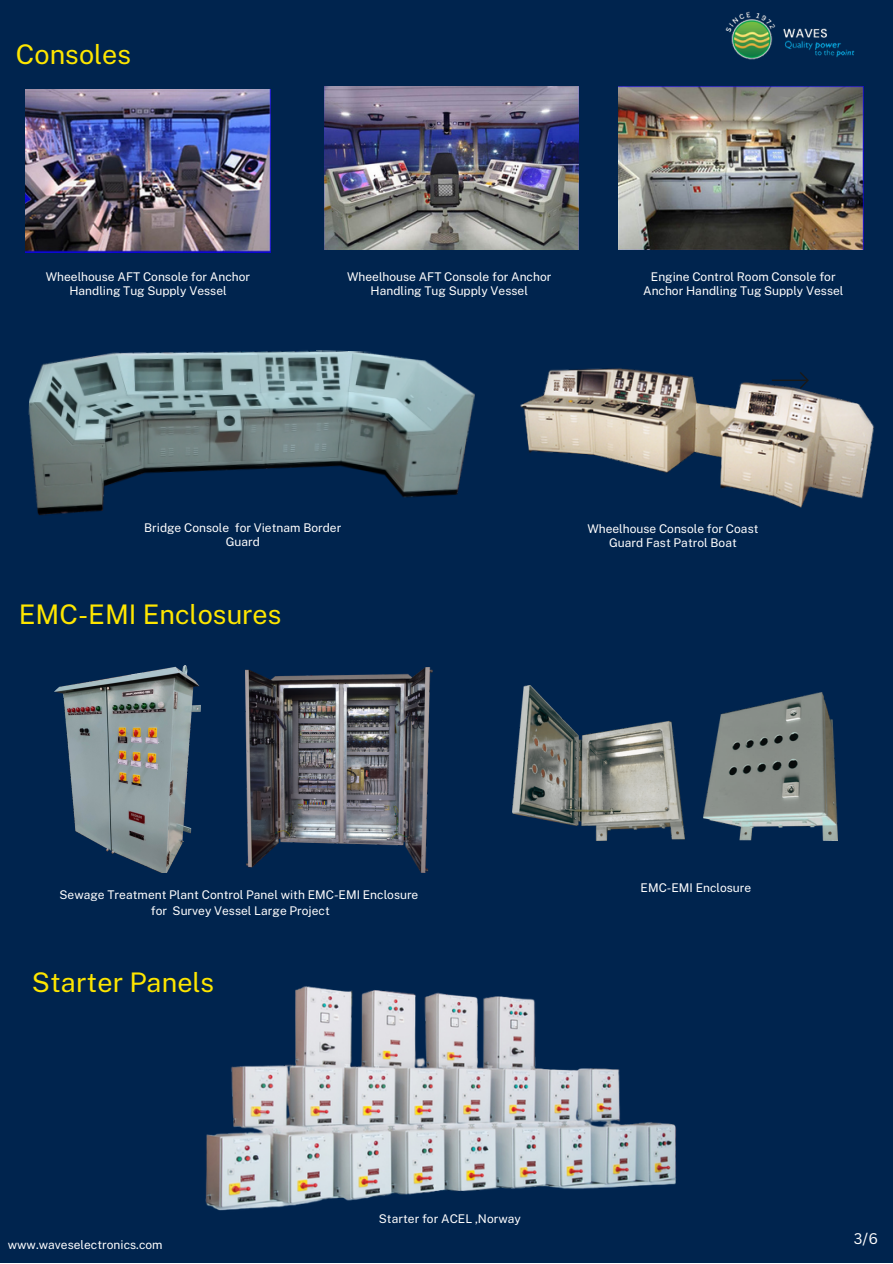
<style>
.page{position:relative;width:893px;height:1264px;background:#fff}
.page>*{position:absolute;margin:0;border:0;box-sizing:border-box;transform-origin:0 0}
.t1{font:27px "Public Sans";color:#fee600}
.t2{font:15px "Canva Sans";color:#fff}
.t3{font:12px/14px "Public Sans";color:#fff;text-align:center}
</style>
<div class="page">
<div style="left:0;top:0;width:892px;height:1262px;background:#00244e"></div>
<img style="left:28px;top:350px;width:447px;height:165px">
<img style="left:324px;top:86px;width:254px;height:163px">
<img style="left:26px;top:89px;width:245px;height:163px">
<img style="left:618px;top:86px;width:245px;height:163px">
<img style="left:512px;top:686px;width:172px;height:154px">
<img style="left:703px;top:693px;width:134px;height:147px">
<img style="left:245px;top:667px;width:187px;height:205px">
<img style="left:54px;top:665px;width:146px;height:207px">
<img style="left:725px;top:11px;width:130px;height:49px">
<img style="left:205px;top:986px;width:471px;height:225px">
<img style="left:520px;top:368px;width:354px;height:140px">
<h1 class="t1" style="left:16px;top:38px;width:117px">Consoles</h1>
<p class="t3" style="left:46px;top:269px;width:206px">Wheelhouse AFT Console for Anchor<br>Handling Tug Supply Vessel</p>
<p class="t3" style="left:643px;top:269px;width:202px">Engine Control Room Console for<br>Anchor Handling Tug Supply Vessel</p>
<p class="t3" style="left:347px;top:269px;width:206px">Wheelhouse AFT Console for Anchor<br>Handling Tug Supply Vessel</p>
<p class="t3" style="left:144px;top:521px;width:199px">Bridge Console for Vietnam Border<br>Guard</p>
<h1 class="t1" style="left:19px;top:598px;width:264px">EMC-EMI Enclosures</h1>
<p class="t3" style="left:587px;top:522px;width:173px">Wheelhouse Console for Coast<br>Guard Fast Patrol Boat</p>
<p class="t3" style="left:59px;top:886px;width:360px;line-height:16px">Sewage Treatment Plant Control Panel with EMC-EMI Enclosure for Survey Vessel Large Project</p>
<h1 class="t1" style="left:32px;top:966px;width:184px">Starter Panels</h1>
<p class="t3" style="left:8px;top:1237px;width:156px">www.waveselectronics.com</p>
<p class="t3" style="left:379px;top:1211px;width:144px">Starter for ACEL ,Norway</p>
<p class="t3" style="left:640px;top:880px;width:112px">EMC-EMI Enclosure</p>
<p class="t2" style="left:853px;top:1227px;width:26px">3/6</p>
</div>
